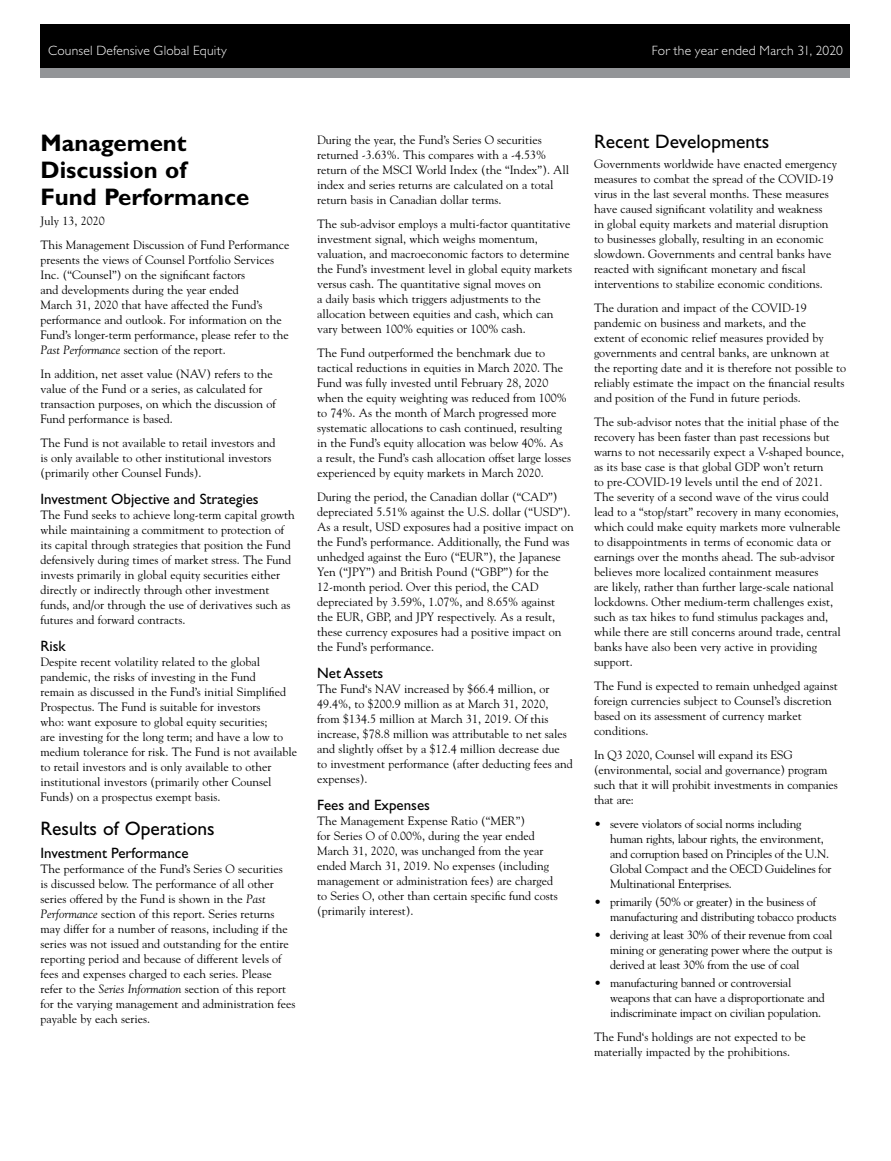
<style>
.page{position:relative;width:891px;height:1161px;background:#fff}
.page>*{position:absolute;margin:0;border:0;box-sizing:border-box;transform-origin:0 0}
.Head_with_date{font:700 24px/27px "Gill Sans Std";color:#000}
.Subhead_Bold{font:19.5px "Gill Sans Std";color:#000}
._2nd_Subhead{font:15px "Gill Sans Std";color:#000}
.SCOTT_Master_Page_he{font:300 13.5px "Gill Sans Std";letter-spacing:.015em;color:#fff}
.Body_Copy{font:12px/15px "Goudy Std";color:#000}
.Bullets{font:12px/15px "Goudy Std";letter-spacing:-.02em;color:#000}
.s1{font-style:italic}
</style>
<div class="page">
<div style="left:40px;top:24px;width:810px;height:52px;background:#000"></div>
<div style="left:40px;top:68px;width:810px;height:10px;background:#939598"></div>
<p class="SCOTT_Master_Page_he" style="left:48px;top:43px;width:180px">Counsel Defensive Global Equity</p>
<p class="SCOTT_Master_Page_he" style="left:652px;top:43px;width:193px">For the year ended March 31, 2020</p>
<p class="Head_with_date" style="left:40px;top:130px;width:210px">Management<br>Discussion of<br>Fund Performance</p>
<p class="Body_Copy" style="left:40px;top:213px;width:66px">July 13, 2020</p>
<p class="Body_Copy" style="left:40px;top:237px;width:251px">This Management Discussion of Fund Performance presents the views of Counsel Portfolio Services Inc. (“Counsel”) on the significant factors<br>and developments during the year ended<br>March 31, 2020 that have affected the Fund’s performance and outlook. For information on the Fund’s longer-term performance, please refer to the <span class="s1">Past Performance</span> section of the report.</p>
<p class="Body_Copy" style="left:40px;top:366px;width:237px">In addition, net asset value (NAV) refers to the value of the Fund or a series, as calculated for transaction purposes, on which the discussion of Fund performance is based.</p>
<p class="Body_Copy" style="left:40px;top:435px;width:237px">The Fund is not available to retail investors and is only available to other institutional investors (primarily other Counsel Funds).</p>
<p class="_2nd_Subhead" style="left:40px;top:490px;width:220px">Investment Objective and Strategies</p>
<p class="Body_Copy" style="left:40px;top:507px;width:256px">The Fund seeks to achieve long-term capital growth while maintaining a commitment to protection of its capital through strategies that position the Fund defensively during times of market stress. The Fund invests primarily in global equity securities either directly or indirectly through other investment funds, and/or through the use of derivatives such as futures and forward contracts.</p>
<p class="_2nd_Subhead" style="left:40px;top:637px;width:27px">Risk</p>
<p class="Body_Copy" style="left:40px;top:654px;width:258px">Despite recent volatility related to the global pandemic, the risks of investing in the Fund<br>remain as discussed in the Fund’s initial Simplified Prospectus. The Fund is suitable for investors<br>who: want exposure to global equity securities;<br>are investing for the long term; and have a low to medium tolerance for risk. The Fund is not available to retail investors and is only available to other institutional investors (primarily other Counsel Funds) on a prospectus exempt basis.</p>
<p class="Subhead_Bold" style="left:40px;top:817px;width:176px">Results of Operations</p>
<p class="_2nd_Subhead" style="left:40px;top:844px;width:150px">Investment Performance</p>
<p class="Body_Copy" style="left:40px;top:861px;width:257px">The performance of the Fund’s Series O securities<br>is discussed below. The performance of all other series offered by the Fund is shown in the <span class="s1">Past Performance</span> section of this report. Series returns may differ for a number of reasons, including if the series was not issued and outstanding for the entire reporting period and because of different levels of fees and expenses charged to each series. Please refer to the <span class="s1">Series Information</span> section of this report for the varying management and administration fees payable by each series.</p>
<p class="Body_Copy" style="left:317px;top:132px;width:254px">During the year, the Fund’s Series O securities returned -3.63%. This compares with a -4.53% return of the MSCI World Index (the “Index”). All index and series returns are calculated on a total return basis in Canadian dollar terms.</p>
<p class="Body_Copy" style="left:317px;top:216px;width:257px">The sub-advisor employs a multi-factor quantitative investment signal, which weighs momentum, valuation, and macroeconomic factors to determine the Fund’s investment level in global equity markets versus cash. The quantitative signal moves on<br>a daily basis which triggers adjustments to the allocation between equities and cash, which can vary between 100% equities or 100% cash.</p>
<p class="Body_Copy" style="left:317px;top:345px;width:255px">The Fund outperformed the benchmark due to tactical reductions in equities in March 2020. The Fund was fully invested until February 28, 2020 when the equity weighting was reduced from 100% to 74%. As the month of March progressed more systematic allocations to cash continued, resulting in the Fund’s equity allocation was below 40%. As a result, the Fund’s cash allocation offset large losses experienced by equity markets in March 2020.</p>
<p class="Body_Copy" style="left:317px;top:489px;width:258px">During the period, the Canadian dollar (“CAD”) depreciated 5.51% against the U.S. dollar (“USD”).<br>As a result, USD exposures had a positive impact on the Fund’s performance. Additionally, the Fund was unhedged against the Euro (“EUR”), the Japanese Yen (“JPY”) and British Pound (“GBP”) for the 12-month period. Over this period, the CAD depreciated by 3.59%, 1.07%, and 8.65% against the EUR, GBP, and JPY respectively. As a result, these currency exposures had a positive impact on the Fund’s performance.</p>
<p class="_2nd_Subhead" style="left:317px;top:664px;width:68px">Net Assets</p>
<p class="Body_Copy" style="left:317px;top:681px;width:257px">The Fund‘s NAV increased by $66.4 million, or 49.4%, to $200.9 million as at March 31, 2020, from $134.5 million at March 31, 2019. Of this increase, $78.8 million was attributable to net sales and slightly offset by a $12.4 million decrease due<br>to investment performance (after deducting fees and expenses).</p>
<p class="_2nd_Subhead" style="left:317px;top:796px;width:114px">Fees and Expenses</p>
<p class="Body_Copy" style="left:317px;top:813px;width:242px">The Management Expense Ratio (“MER”)<br>for Series O of 0.00%, during the year ended March 31, 2020, was unchanged from the year ended March 31, 2019. No expenses (including management or administration fees) are charged to Series O, other than certain specific fund costs (primarily interest).</p>
<p class="Subhead_Bold" style="left:594px;top:131px;width:177px">Recent Developments</p>
<p class="Body_Copy" style="left:594px;top:156px;width:245px">Governments worldwide have enacted emergency measures to combat the spread of the COVID-19 virus in the last several months. These measures have caused significant volatility and weakness<br>in global equity markets and material disruption to businesses globally, resulting in an economic slowdown. Governments and central banks have reacted with significant monetary and fiscal interventions to stabilize economic conditions.</p>
<p class="Body_Copy" style="left:594px;top:300px;width:254px">The duration and impact of the COVID-19 pandemic on business and markets, and the<br>extent of economic relief measures provided by governments and central banks, are unknown at the reporting date and it is therefore not possible to reliably estimate the impact on the financial results and position of the Fund in future periods.</p>
<p class="Body_Copy" style="left:594px;top:414px;width:252px">The sub-advisor notes that the initial phase of the recovery has been faster than past recessions but warns to not necessarily expect a V-shaped bounce, as its base case is that global GDP won’t return<br>to pre-COVID-19 levels until the end of 2021.<br>The severity of a second wave of the virus could lead to a “stop/start” recovery in many economies, which could make equity markets more vulnerable to disappointments in terms of economic data or earnings over the months ahead. The sub-advisor believes more localized containment measures<br>are likely, rather than further large-scale national lockdowns. Other medium-term challenges exist, such as tax hikes to fund stimulus packages and, while there are still concerns around trade, central banks have also been very active in providing support.</p>
<p class="Body_Copy" style="left:594px;top:678px;width:245px">The Fund is expected to remain unhedged against foreign currencies subject to Counsel’s discretion based on its assessment of currency market conditions.</p>
<p class="Body_Copy" style="left:594px;top:747px;width:245px">In Q3 2020, Counsel will expand its ESG (environmental, social and governance) program such that it will prohibit investments in companies that are:</p>
<p class="Bullets" style="left:610px;top:816px;width:223px;text-indent:-16px">• severe violators of social norms including human rights, labour rights, the environment, and corruption based on Principles of the U.N.<br>Global Compact and the OECD Guidelines for Multinational Enterprises.</p>
<p class="Bullets" style="left:610px;top:894px;width:228px;text-indent:-16px">• primarily (50% or greater) in the business of manufacturing and distributing tobacco products</p>
<p class="Bullets" style="left:610px;top:927px;width:224px;text-align:justify;text-indent:-16px">• deriving at least 30% of their revenue from coal mining or generating power where the output is derived at least 30% from the use of coal</p>
<p class="Bullets" style="left:610px;top:975px;width:216px;text-indent:-16px">• manufacturing banned or controversial weapons that can have a disproportionate and indiscriminate impact on civilian population.</p>
<p class="Body_Copy" style="left:594px;top:1029px;width:213px">The Fund‘s holdings are not expected to be materially impacted by the prohibitions.</p>
</div>
